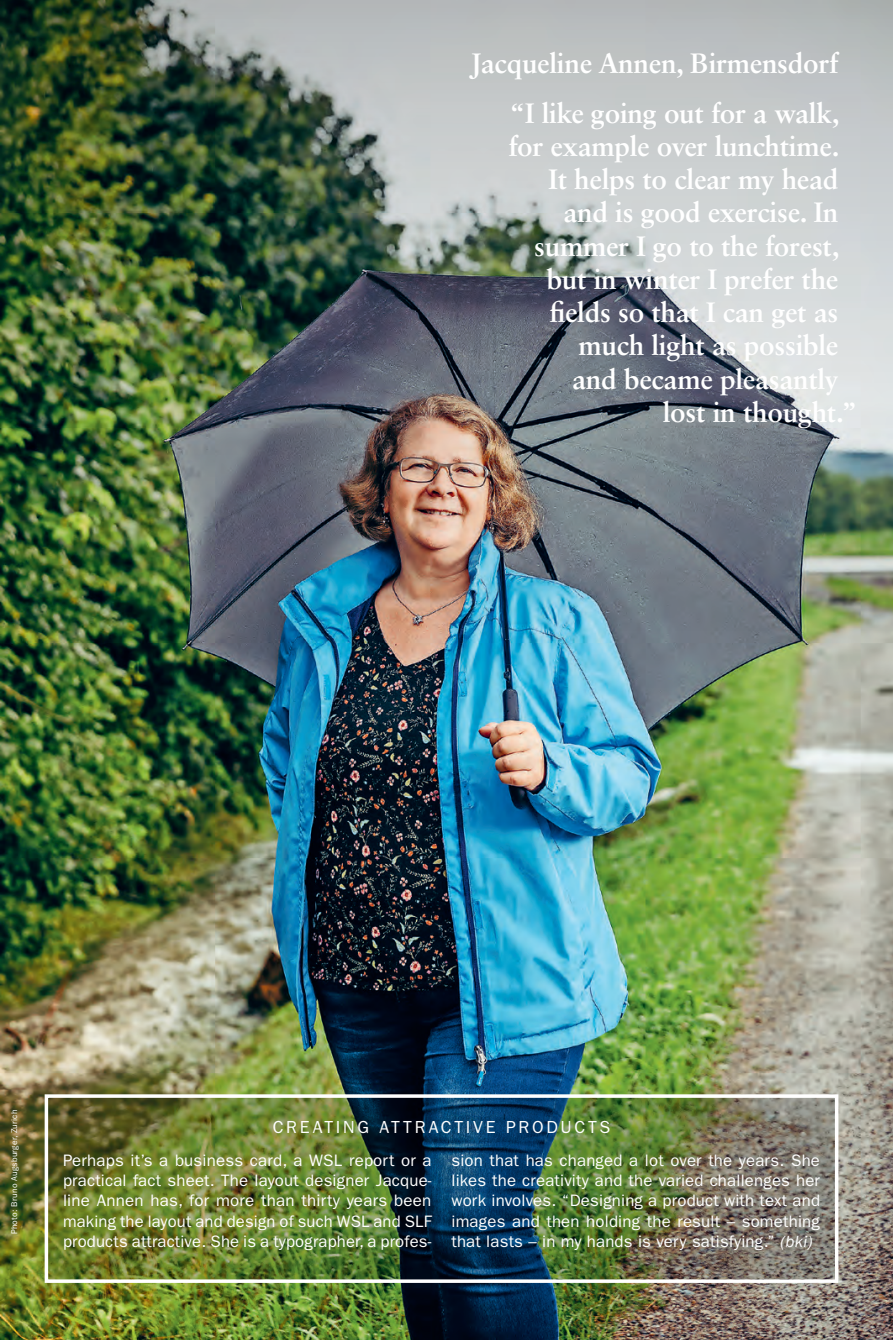
<style>
.page{position:relative;width:893px;height:1340px;background:#fff}
.page>*{position:absolute;margin:0;border:0;box-sizing:border-box;transform-origin:0 0}
.t1{font:700 28px/49.9px "Sabon LT Std";letter-spacing:-.01em;color:#fff;text-align:right}
.t2{font:17.5px "ITC Franklin Gothic Std";letter-spacing:.155em;color:#fff}
.t3{font:16.62px/20.1px "ITC Franklin Gothic Std";letter-spacing:.01em;color:#fff;text-align:justify}
.t4{font:8.4px "ITC Franklin Gothic Std";letter-spacing:.02em;color:#fff}
.s1{font-style:italic}
</style>
<div class="page">
<img style="left:0;top:942px;width:893px;height:397px">
<img style="left:0;top:0;width:893px;height:942px">
<img style="left:45px;top:1099px;width:793px;height:184px">
<div style="left:45px;top:1094px;width:793px;height:188px;border:4px solid #fff"></div>
<h1 class="t1" style="left:471px;top:37px;width:370px">Jacqueline Annen, Birmensdorf “I like going out for a walk,</h1>
<h1 class="t1" style="left:508px;top:121px;width:332px">for example over lunchtime.</h1>
<h1 class="t1" style="left:549px;top:154px;width:291px">It helps to clear my head</h1>
<h1 class="t1" style="left:563px;top:187px;width:277px">and is good exercise. In</h1>
<h1 class="t1" style="left:534px;top:220px;width:307px">summer I go to the forest,</h1>
<h1 class="t1" style="left:547px;top:254px;width:293px">but in winter I prefer the</h1>
<h1 class="t1" style="left:550px;top:287px;width:290px">fields so that I can get as</h1>
<h1 class="t1" style="left:578px;top:320px;width:261px">much light as possible</h1>
<h1 class="t1" style="left:572px;top:353px;width:268px">and became pleasantly</h1>
<h1 class="t1" style="left:663px;top:386px;width:196px">lost in thought.”</h1>
<p class="t4" style="left:9px;top:1234px;width:126px;rotate:-90deg">Photo: Bruno Augsburger, Zurich</p>
<p class="t2" style="left:273px;top:1116px;width:339px">CREATING ATTRACTIVE PRODUCTS</p>
<p class="t3" style="left:63px;top:1150px;width:370px">Perhaps it’s a business card, a WSL report or a practical fact sheet. The layout designer Jacque&shy;line Annen has, for more than thirty years been making the layout and design of such WSL and SLF products attractive. She is a typographer, a profes-</p>
<p class="t3" style="left:451px;top:1150px;width:370px">sion that has changed a lot over the years. She likes the creativity and the varied challenges her work involves. “Designing a product with text and images and then holding the result – something that lasts – in my hands is very satisfying.” <span class="s1">(bki)</span></p>
</div>
